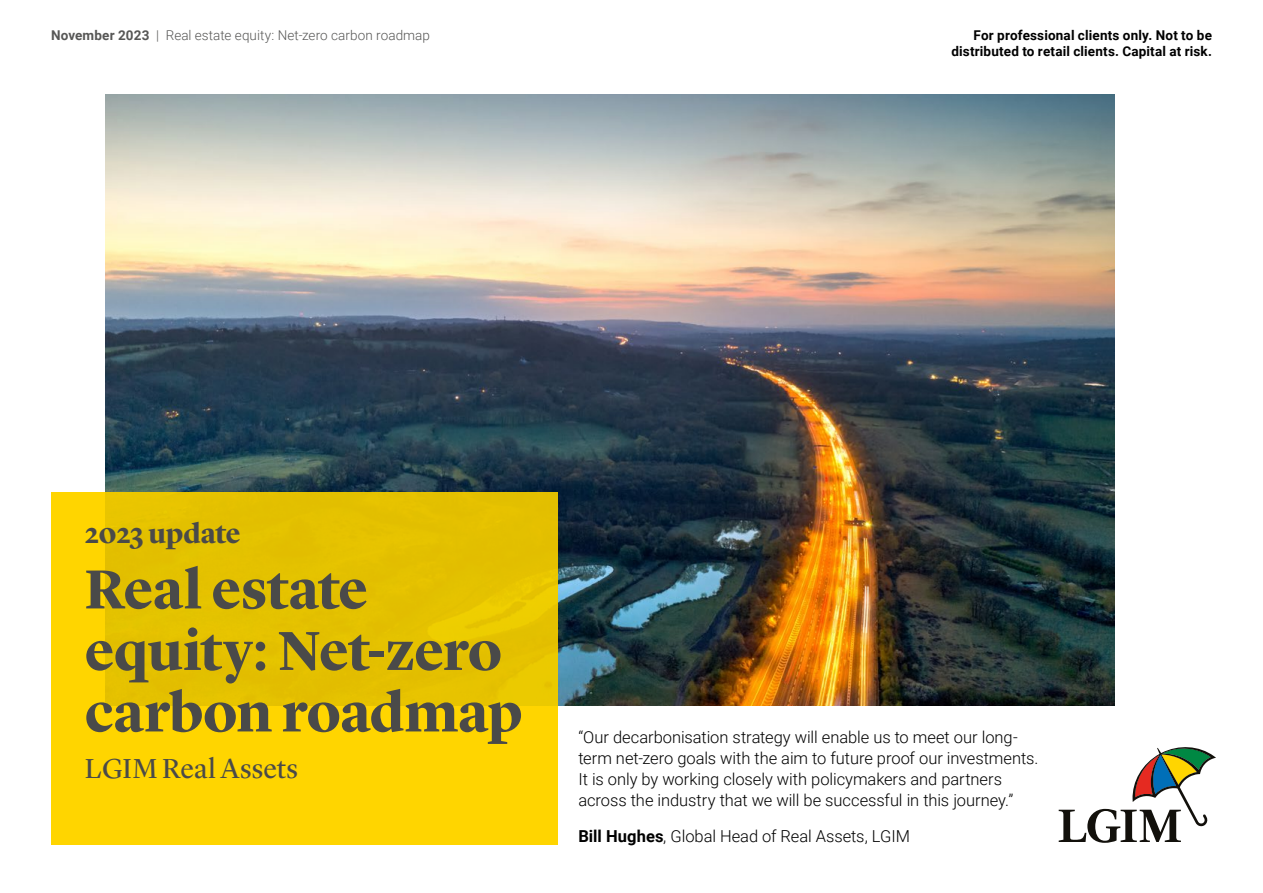
<style>
.page{position:relative;width:1263px;height:893px;background:#fff}
.page>*{position:absolute;margin:0;border:0;box-sizing:border-box;transform-origin:0 0}
.t1{font:700 57px/61.5px "Lyon Display";letter-spacing:-.01em;color:#4a4a49}
.t2{font:28.5px "Lyon Display";color:#4a4a49}
.t3{font:700 28.5px "Lyon Display";letter-spacing:-.01em;color:#4a4a49}
.body_copy_standard{font:300 16.5px/21px "Roboto";letter-spacing:-.005em;color:#000}
.t4{font:700 13.5px/16.5px "Roboto";letter-spacing:.01em;color:#000;text-align:right}
.t5{font:300 13.5px "Roboto";letter-spacing:.005em;color:#575756}
.s1{font-weight:700}
</style>
<div class="page">
<svg style="left:1059px;top:747px;width:157px;height:96px"></svg>
<img style="left:105px;top:95px;width:1009px;height:611px">
<svg style="left:51px;top:492px;width:506px;height:353px;background:#f0ca00"></svg>
<p class="t5" style="left:51px;top:26px;width:380px"><span class="s1">November 2023</span> | Real estate equity: Net-zero carbon roadmap</p>
<p class="t4" style="left:951px;top:26px;width:262px">For professional clients only. Not to be distributed to retail clients. Capital at risk.</p>
<p class="t3" style="left:85px;top:512px;width:157px">2023 update</p>
<p class="t1" style="left:85px;top:554px;width:439px">Real estate equity: Net-zero carbon roadmap</p>
<p class="t2" style="left:85px;top:747px;width:215px">LGIM Real Assets</p>
<p class="body_copy_standard" style="left:578px;top:726px;width:462px">“Our decarbonisation strategy will enable us to meet our long&shy;term net-zero goals with the aim to future proof our investments.<br>It is only by working closely with policymakers and partners across the industry that we will be successful in this journey.”</p>
<p class="body_copy_standard" style="left:578px;top:825px;width:333px"><span class="s1">Bill Hughes</span>, Global Head of Real Assets, LGIM</p>
</div>
